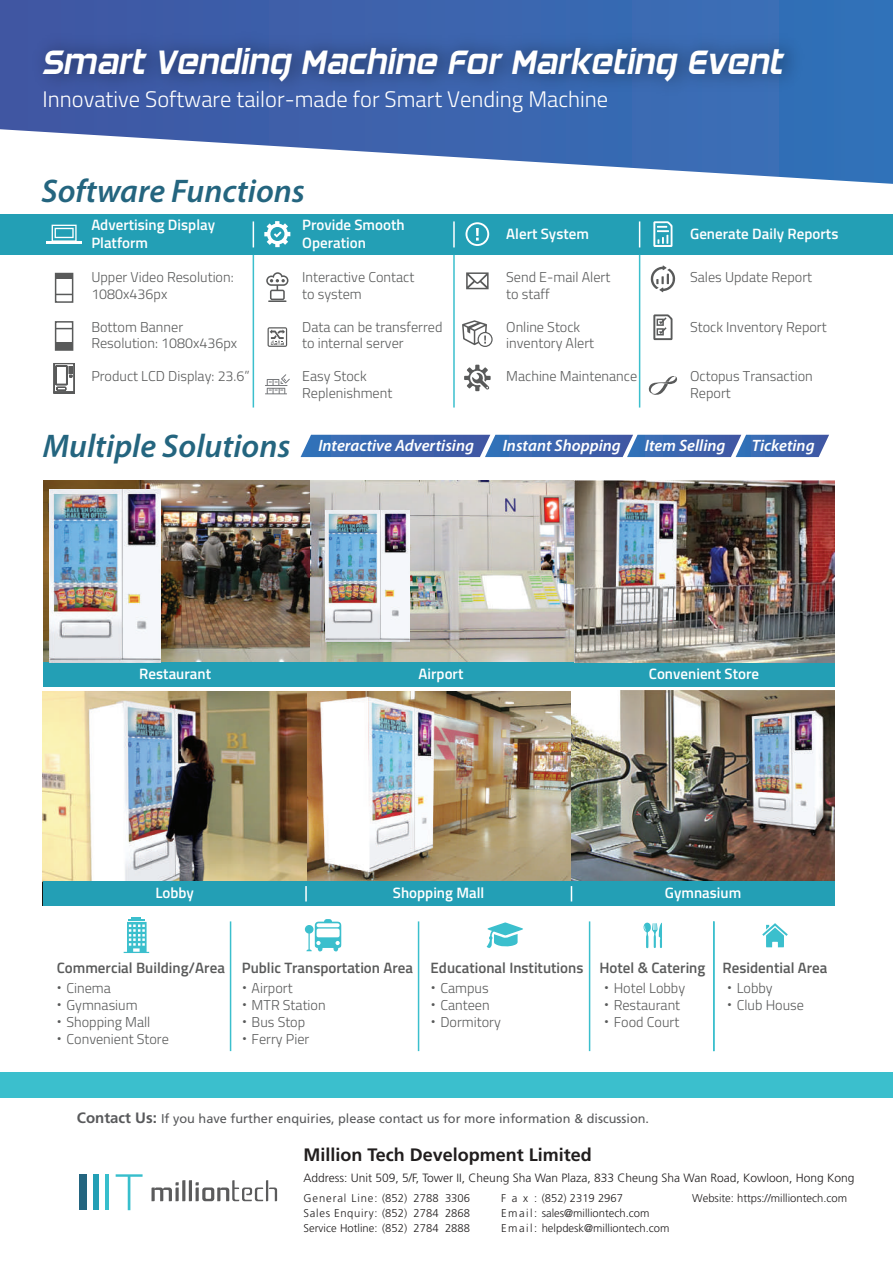
<style>
.page{position:relative;width:893px;height:1263px;background:#fff}
.page>*{position:absolute;margin:0;border:0;box-sizing:border-box;transform-origin:0 0}
.t1{font:italic 34.8px "DAGGERSQUARE";color:#fff}
.t2{font:italic 600 32.85px "Myriad Pro";color:#24657f}
.t3{font:300 22.5px "Titillium Web";color:#fff}
.t4{font:700 18px "Frutiger LT Pro";color:#211e1e}
.t5{font:italic 600 16.5px "Myriad Pro";color:#fff}
.t6{font:600 15px/18px "Titillium Web";color:#fff}
.t7{font:600 15px "Titillium Web";color:#595a5a}
.t8{font:300 14.25px/17.1px "Titillium Web";color:#595a5a}
.t9{font:12.75px "Frutiger LT Pro";color:#58595b}
.t10{font:300 12px "Frutiger LT Pro";color:#211e1e}
.t11{font:300 11.25px/15px "Frutiger LT Pro";color:#211e1e;text-align:justify}
.s1{font-family:"Koz Go Pr 6 N";font-weight:400}
.s2{font-weight:700;font-size:15px}
</style>
<div class="page">
<svg style="left:0;top:0;width:893px;height:184px"></svg>
<img style="left:21px;top:19px;width:793px;height:132px">
<div style="left:0;top:1072px;width:893px;height:26px;background:#3bbfcd"></div>
<div style="left:80px;top:1174px;width:7px;height:36px;background:#24657f"></div>
<div style="left:93px;top:1174px;width:6px;height:36px;background:#239fb5"></div>
<hr style="left:105px;top:1174px;width:4px;height:36px;background:#37becc">
<svg style="left:116px;top:1174px;width:27px;height:36px"></svg>
<svg style="left:152px;top:1180px;width:125px;height:21px"></svg>
<img style="left:309px;top:480px;width:266px;height:182px">
<img style="left:43px;top:480px;width:266px;height:182px">
<div style="left:43px;top:662px;width:792px;height:24px;background:#239fb5"></div>
<img style="left:49px;top:489px;width:112px;height:173px">
<img style="left:326px;top:511px;width:84px;height:130px">
<img style="left:575px;top:481px;width:260px;height:181px">
<img style="left:571px;top:691px;width:264px;height:190px">
<img style="left:307px;top:691px;width:263px;height:190px">
<img style="left:43px;top:691px;width:263px;height:190px">
<div style="left:43px;top:881px;width:792px;height:25px;background:#239fb5"></div>
<svg style="left:124px;top:917px;width:25px;height:36px"></svg>
<svg style="left:305px;top:919px;width:36px;height:32px"></svg>
<svg style="left:762px;top:923px;width:26px;height:24px"></svg>
<svg style="left:487px;top:922px;width:36px;height:26px"></svg>
<svg style="left:643px;top:923px;width:19px;height:25px"></svg>
<hr style="left:230px;top:921px;width:1px;height:130px;background:#3bbfcd">
<hr style="left:418px;top:921px;width:1px;height:130px;background:#3bbfcd">
<hr style="left:589px;top:921px;width:1px;height:130px;background:#3bbfcd">
<hr style="left:713px;top:921px;width:2px;height:130px;background:#3bbfcd">
<svg style="left:301px;top:435px;width:528px;height:22px;background:#436bb1"></svg>
<svg style="left:305px;top:886px;width:2px;height:15px"></svg>
<svg style="left:571px;top:886px;width:1px;height:15px"></svg>
<div style="left:0;top:214px;width:893px;height:41px;background:#239fb5"></div>
<hr style="left:46px;top:241px;width:36px;height:3px;background:#fff">
<svg style="left:52px;top:225px;width:25px;height:16px"></svg>
<svg style="left:264px;top:221px;width:26px;height:26px"></svg>
<svg style="left:465px;top:222px;width:24px;height:24px"></svg>
<svg style="left:653px;top:221px;width:19px;height:26px"></svg>
<hr style="left:253px;top:255px;width:1px;height:153px;background:#3bbfcd">
<hr style="left:453px;top:255px;width:2px;height:153px;background:#3bbfcd">
<hr style="left:639px;top:255px;width:1px;height:153px;background:#3bbfcd">
<svg style="left:253px;top:221px;width:1px;height:26px"></svg>
<hr style="left:453px;top:221px;width:2px;height:26px;background:#fff">
<svg style="left:639px;top:221px;width:1px;height:26px"></svg>
<svg style="left:266px;top:272px;width:22px;height:30px"></svg>
<svg style="left:268px;top:327px;width:19px;height:20px"></svg>
<svg style="left:265px;top:374px;width:25px;height:20px"></svg>
<svg style="left:462px;top:320px;width:31px;height:27px"></svg>
<svg style="left:466px;top:272px;width:23px;height:17px"></svg>
<svg style="left:464px;top:365px;width:27px;height:26px"></svg>
<svg style="left:653px;top:314px;width:19px;height:26px"></svg>
<svg style="left:650px;top:265px;width:26px;height:28px"></svg>
<svg style="left:648px;top:376px;width:29px;height:19px"></svg>
<div style="left:55px;top:273px;width:18px;height:30px;border:2px solid #595a5a"></div>
<div style="left:56px;top:273px;width:17px;height:6px;background:#595a5a"></div>
<svg style="left:56px;top:294px;width:17px;height:1px"></svg>
<div style="left:55px;top:321px;width:18px;height:30px;border:2px solid #595a5a"></div>
<div style="left:56px;top:342px;width:17px;height:8px;background:#595a5a"></div>
<svg style="left:56px;top:328px;width:17px;height:1px"></svg>
<div style="left:53px;top:392px;width:22px;height:2px;border:2px solid #595a5a"></div>
<svg style="left:53px;top:363px;width:22px;height:30px"></svg>
<div style="left:56px;top:387px;width:10px;height:4px;border:1px solid #595a5a"></div>
<h1 class="t1" style="left:43px;top:42px;width:743px">Smart Vending Machine For Marketing Event</h1>
<h3 class="t3" style="left:43px;top:83px;width:567px">Innovative Software tailor-made for Smart Vending Machine</h3>
<h2 class="t2" style="left:41px;top:170px;width:265px">Software Functions</h2>
<p class="t6" style="left:91px;top:215px;width:125px">Advertising Display<br>Platform</p>
<p class="t6" style="left:302px;top:215px;width:104px">Provide Smooth<br>Operation</p>
<p class="t6" style="left:506px;top:224px;width:84px">Alert System</p>
<p class="t6" style="left:690px;top:224px;width:150px">Generate Daily Reports</p>
<p class="t8" style="left:91px;top:268px;width:144px;line-height:16.5px">Upper Video Resolution:<br>1080x436px</p>
<p class="t8" style="left:91px;top:318px;width:147px;line-height:16.5px">Bottom Banner<br>Resolution: 1080x436px</p>
<p class="t8" style="left:91px;top:367px;width:160px">Product LCD Display: 23.6”</p>
<p class="t8" style="left:506px;top:268px;width:106px;line-height:16.5px">Send E-mail Alert to staff</p>
<p class="t8" style="left:506px;top:318px;width:89px;line-height:16.5px">Online Stock inventory Alert</p>
<p class="t8" style="left:506px;top:367px;width:133px">Machine Maintenance</p>
<p class="t8" style="left:690px;top:268px;width:124px">Sales Update Report</p>
<p class="t8" style="left:690px;top:317px;width:138px">Stock Inventory Report</p>
<p class="t8" style="left:690px;top:367px;width:124px;line-height:16.5px">Octopus Transaction<br>Report</p>
<p class="t8" style="left:302px;top:268px;width:114px;line-height:16.5px">Interactive Contact to system</p>
<p class="t8" style="left:302px;top:318px;width:142px;line-height:16.5px">Data can be transferred to internal server</p>
<p class="t8" style="left:302px;top:367px;width:92px;line-height:16.5px">Easy Stock<br>Replenishment</p>
<h2 class="t2" style="left:43px;top:425px;width:249px">Multiple Solutions</h2>
<p class="t5" style="left:318px;top:435px;width:157px">Interactive Advertising</p>
<p class="t5" style="left:503px;top:435px;width:120px">Instant Shopping</p>
<p class="t5" style="left:645px;top:435px;width:82px">Item Selling</p>
<p class="t5" style="left:752px;top:435px;width:64px">Ticketing</p>
<p class="t6" style="left:139px;top:664px;width:73px">Restaurant</p>
<p class="t6" style="left:419px;top:664px;width:46px">Airport</p>
<p class="t6" style="left:649px;top:664px;width:112px">Convenient Store</p>
<p class="t6" style="left:155px;top:883px;width:40px">Lobby</p>
<p class="t6" style="left:393px;top:883px;width:93px">Shopping Mall</p>
<p class="t6" style="left:665px;top:883px;width:78px">Gymnasium</p>
<p class="t7" style="left:57px;top:956px;width:772px">Commercial Building/Area Public Transportation Area Educational Institutions Hotel &amp; Catering Residential Area</p>
<p class="t8" style="left:599px;top:978px;width:87px"><span class="s1">・</span>Hotel Lobby<span class="s1">・</span>Restaurant<span class="s1">・</span>Food Court</p>
<p class="t8" style="left:52px;top:978px;width:118px"><span class="s1">・</span>Cinema<span class="s1">・</span>Gymnasium<span class="s1">・</span>Shopping Mall<span class="s1">・</span>Convenient Store</p>
<p class="t8" style="left:722px;top:978px;width:83px"><span class="s1">・</span>Lobby<span class="s1">・</span>Club House</p>
<p class="t8" style="left:426px;top:978px;width:76px"><span class="s1">・</span>Campus<span class="s1">・</span>Canteen<span class="s1">・</span>Dormitory</p>
<p class="t8" style="left:237px;top:978px;width:90px"><span class="s1">・</span>Airport<span class="s1">・</span>MTR Station<span class="s1">・</span>Bus Stop<span class="s1">・</span>Ferry Pier</p>
<p class="t9" style="left:77px;top:1111px;width:574px"><span class="s2">Contact Us:</span> If you have further enquiries, please contact us for more information &amp; discussion.</p>
<p class="t4" style="left:304px;top:1144px;width:290px">Million Tech Development Limited</p>
<p class="t10" style="left:304px;top:1170px;width:552px">Address: Unit 509, 5/F, Tower II, Cheung Sha Wan Plaza, 833 Cheung Sha Wan Road, Kowloon, Hong Kong</p>
<p class="t11" style="left:304px;top:1190px;width:168px">General Line: (852) 2788 3306<br>Sales Enquiry: (852) 2784 2868<br>Service Hotline: (852) 2784 2888</p>
<p class="t11" style="left:692px;top:1190px;width:156px">Website: https://milliontech.com</p>
<p class="t11" style="left:501px;top:1190px;width:170px;text-align:left">F a x : (852) 2319 2967<br>Ema il: sales@milliontech.com<br>Ema il: helpdesk@milliontech.com</p>
</div>
